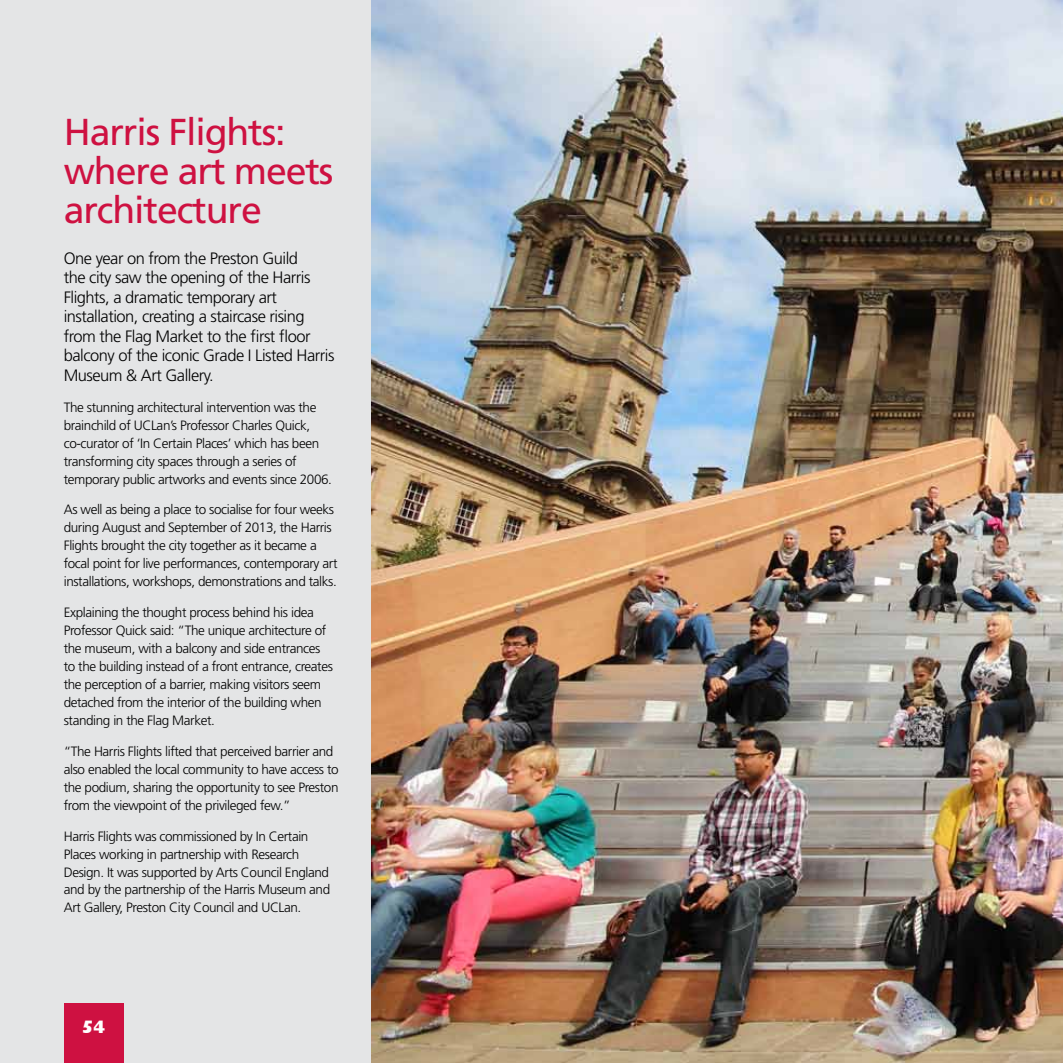
<style>
.page{position:relative;width:1063px;height:1063px;background:#fff}
.page>*{position:absolute;margin:0;border:0;box-sizing:border-box;transform-origin:0 0}
.t1{font:37.5px/39px "Frutiger LT";letter-spacing:-.03em;color:#ce1141}
.t2{font:800 18px "Humanist 521 BT";color:#fff}
.t3{font:300 16.5px/19.5px "Frutiger LT";letter-spacing:-.03em;color:#000}
.t4{font:300 13.5px/18px "Frutiger LT";letter-spacing:-.03em;color:#000}
</style>
<div class="page">
<div style="left:0;top:0;width:506px;height:1063px;background:#e4e5e6"></div>
<img style="left:371px;top:0;width:692px;height:1063px">
<div style="left:64px;top:1003px;width:59px;height:60px;background:#ce1141"></div>
<h1 class="t1" style="left:64px;top:113px;width:271px">Harris Flights: where art meets architecture</h1>
<p class="t3" style="left:64px;top:249px;width:272px">One year on from the Preston Guild<br>the city saw the opening of the Harris Flights, a dramatic temporary art installation, creating a staircase rising from the Flag Market to the first floor balcony of the iconic Grade I Listed Harris Museum &amp; Art Gallery.</p>
<p class="t4" style="left:64px;top:398px;width:270px">The stunning architectural intervention was the brainchild of UCLan’s Professor Charles Quick, co-curator of ‘In Certain Places’ which has been transforming city spaces through a series of temporary public artworks and events since 2006.</p>
<p class="t4" style="left:64px;top:501px;width:275px">As well as being a place to socialise for four weeks during August and September of 2013, the Harris Flights brought the city together as it became a focal point for live performances, contemporary art installations, workshops, demonstrations and talks.</p>
<p class="t4" style="left:64px;top:604px;width:271px">Explaining the thought process behind his idea Professor Quick said: “The unique architecture of the museum, with a balcony and side entrances to the building instead of a front entrance, creates the perception of a barrier, making visitors seem detached from the interior of the building when standing in the Flag Market.</p>
<p class="t4" style="left:64px;top:742px;width:276px">“The Harris Flights lifted that perceived barrier and also enabled the local community to have access to the podium, sharing the opportunity to see Preston from the viewpoint of the privileged few.”</p>
<p class="t4" style="left:64px;top:827px;width:268px">Harris Flights was commissioned by In Certain Places working in partnership with Research Design. It was supported by Arts Council England and by the partnership of the Harris Museum and Art Gallery, Preston City Council and UCLan.</p>
<h2 class="t2" style="left:82px;top:1016px;width:25px">54</h2>
</div>
